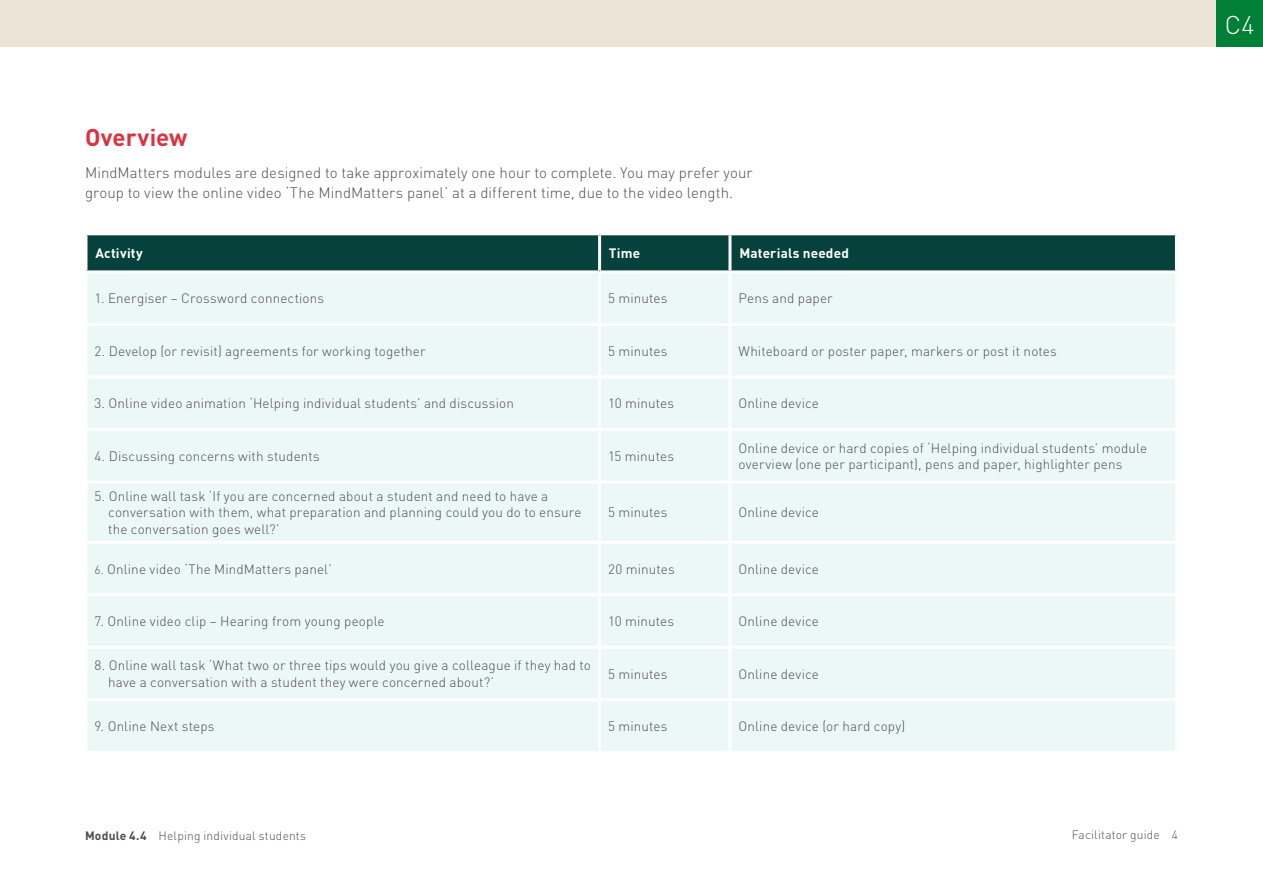
<style>
.page{position:relative;width:1263px;height:893px;background:#fff}
.page>*{position:absolute;margin:0;border:0;box-sizing:border-box;transform-origin:0 0}
.t1{font:300 25.5px "DIN Pro";color:#fff}
.Subhead_1{font:700 24px "DIN Pro";letter-spacing:-.005em;color:#dc3242}
.body_1{font:300 15px/19.5px "DIN Pro";letter-spacing:.005em;color:#4f4e4f}
.Table_style1{font:300 13.5px/16.5px "DIN Pro";letter-spacing:.01em;color:#4f4e4f}
.Table_style1-2{font:700 13.5px "DIN Pro";letter-spacing:.015em;color:#fff}
.t2{font:300 12px "DIN Pro";letter-spacing:.015em;color:#4f4e4f}
.s1{font-size:12px}
.s2{font-weight:700}
</style>
<div class="page">
<div style="left:1px;top:0;width:1262px;height:47px;background:#ebe3d6"></div>
<div style="left:1216px;top:0;width:47px;height:47px;background:#008036"></div>
<div style="left:87px;top:235px;width:1088px;height:35px;background:#07413c"></div>
<div style="left:87px;top:273px;width:1088px;height:478px;background:#ebf8f6"></div>
<hr style="left:598px;top:235px;width:3px;height:35px;background:#fff">
<hr style="left:728px;top:235px;width:3px;height:35px;background:#fff">
<hr style="left:598px;top:273px;width:3px;height:50px;background:#fff">
<hr style="left:728px;top:273px;width:3px;height:50px;background:#fff">
<hr style="left:84px;top:323px;width:516px;height:3px;background:#fff">
<hr style="left:600px;top:323px;width:130px;height:3px;background:#fff">
<hr style="left:598px;top:326px;width:3px;height:49px;background:#fff">
<hr style="left:730px;top:323px;width:448px;height:3px;background:#fff">
<hr style="left:728px;top:326px;width:3px;height:49px;background:#fff">
<hr style="left:84px;top:375px;width:516px;height:3px;background:#fff">
<hr style="left:600px;top:375px;width:130px;height:3px;background:#fff">
<hr style="left:598px;top:378px;width:3px;height:50px;background:#fff">
<hr style="left:730px;top:375px;width:448px;height:3px;background:#fff">
<hr style="left:728px;top:378px;width:3px;height:50px;background:#fff">
<hr style="left:84px;top:428px;width:516px;height:3px;background:#fff">
<hr style="left:600px;top:428px;width:130px;height:3px;background:#fff">
<hr style="left:598px;top:431px;width:3px;height:49px;background:#fff">
<hr style="left:730px;top:428px;width:448px;height:3px;background:#fff">
<hr style="left:728px;top:431px;width:3px;height:49px;background:#fff">
<hr style="left:84px;top:480px;width:516px;height:3px;background:#fff">
<hr style="left:600px;top:480px;width:130px;height:3px;background:#fff">
<hr style="left:598px;top:483px;width:3px;height:58px;background:#fff">
<hr style="left:730px;top:480px;width:448px;height:3px;background:#fff">
<hr style="left:728px;top:483px;width:3px;height:58px;background:#fff">
<hr style="left:84px;top:541px;width:516px;height:3px;background:#fff">
<hr style="left:600px;top:541px;width:130px;height:3px;background:#fff">
<hr style="left:598px;top:544px;width:3px;height:49px;background:#fff">
<hr style="left:730px;top:541px;width:448px;height:3px;background:#fff">
<hr style="left:728px;top:544px;width:3px;height:49px;background:#fff">
<hr style="left:84px;top:593px;width:516px;height:3px;background:#fff">
<hr style="left:600px;top:593px;width:130px;height:3px;background:#fff">
<hr style="left:598px;top:596px;width:3px;height:50px;background:#fff">
<hr style="left:730px;top:593px;width:448px;height:3px;background:#fff">
<hr style="left:728px;top:596px;width:3px;height:50px;background:#fff">
<hr style="left:84px;top:646px;width:516px;height:3px;background:#fff">
<hr style="left:600px;top:646px;width:130px;height:3px;background:#fff">
<hr style="left:598px;top:649px;width:3px;height:49px;background:#fff">
<hr style="left:730px;top:646px;width:448px;height:3px;background:#fff">
<hr style="left:728px;top:649px;width:3px;height:49px;background:#fff">
<hr style="left:84px;top:698px;width:516px;height:3px;background:#fff">
<hr style="left:600px;top:698px;width:130px;height:3px;background:#fff">
<hr style="left:598px;top:701px;width:3px;height:50px;background:#fff">
<hr style="left:730px;top:698px;width:448px;height:3px;background:#fff">
<hr style="left:728px;top:701px;width:3px;height:50px;background:#fff">
<h2 class="Subhead_1" style="left:85px;top:117px;width:104px">Overview</h2>
<p class="body_1" style="left:85px;top:162px;width:669px">MindMatters modules are designed to take approximately one hour to complete. You may prefer your group to view the online video ‘The MindMatters panel’ at a different time, due to the video length.</p>
<p class="Table_style1-2" style="left:95px;top:242px;width:49px">Activity</p>
<p class="Table_style1-2" style="left:609px;top:242px;width:33px">Time</p>
<p class="Table_style1-2" style="left:739px;top:242px;width:111px">Materials needed</p>
<p class="Table_style1" style="left:94px;top:289px;width:231px">1. Energiser – Crossword connections</p>
<p class="Table_style1" style="left:608px;top:289px;width:61px">5 minutes</p>
<p class="Table_style1" style="left:738px;top:289px;width:96px">Pens and paper</p>
<p class="Table_style1" style="left:94px;top:342px;width:333px">2. Develop (or revisit) agreements for working together</p>
<p class="Table_style1" style="left:608px;top:342px;width:61px">5 minutes</p>
<p class="Table_style1" style="left:738px;top:342px;width:320px">Whiteboard or poster paper, markers or post it notes</p>
<p class="Table_style1" style="left:94px;top:394px;width:421px">3. Online video animation ‘Helping individual students’ and discussion</p>
<p class="Table_style1" style="left:608px;top:394px;width:68px">10 minutes</p>
<p class="Table_style1" style="left:738px;top:394px;width:82px">Online device</p>
<p class="Table_style1" style="left:94px;top:447px;width:227px">4. Discussing concerns with students</p>
<p class="Table_style1" style="left:608px;top:447px;width:67px">15 minutes</p>
<p class="Table_style1" style="left:738px;top:438px;width:410px">Online device or hard copies of ‘Helping individual students’ module overview (one per participant), pens and paper, highlighter pens</p>
<p class="Table_style1" style="left:108px;top:486px;width:475px;text-indent:-14px">5. Online wall task ‘If you are concerned about a student and need to have a conversation with them, what preparation and planning could you do to ensure the conversation goes well?’</p>
<p class="Table_style1" style="left:608px;top:503px;width:61px">5 minutes</p>
<p class="Table_style1" style="left:738px;top:503px;width:82px">Online device</p>
<p class="Table_style1" style="left:94px;top:559px;width:239px"><span class="s1">6.</span> Online video ‘The MindMatters panel’</p>
<p class="Table_style1" style="left:608px;top:559px;width:68px">20 minutes</p>
<p class="Table_style1" style="left:738px;top:559px;width:82px">Online device</p>
<p class="Table_style1" style="left:94px;top:612px;width:292px">7. Online video clip – Hearing from young people</p>
<p class="Table_style1" style="left:608px;top:612px;width:68px">10 minutes</p>
<p class="Table_style1" style="left:738px;top:612px;width:82px">Online device</p>
<p class="Table_style1" style="left:108px;top:656px;width:484px;text-indent:-14px">8. Online wall task ‘What two or three tips would you give a colleague if they had to have a conversation with a student they were concerned about?’</p>
<p class="Table_style1" style="left:608px;top:664px;width:61px">5 minutes</p>
<p class="Table_style1" style="left:738px;top:664px;width:82px">Online device</p>
<p class="Table_style1" style="left:94px;top:717px;width:122px">9. Online Next steps</p>
<p class="Table_style1" style="left:608px;top:717px;width:61px">5 minutes</p>
<p class="Table_style1" style="left:738px;top:717px;width:168px">Online device (or hard copy)</p>
<p class="t2" style="left:85px;top:826px;width:223px"><span class="s2">Module 4.4</span> Helping individual students</p>
<p class="t2" style="left:1072px;top:826px;width:108px">Facilitator guide 4</p>
<h1 class="t1" style="left:1225px;top:5px;width:31px">C4</h1>
</div>
